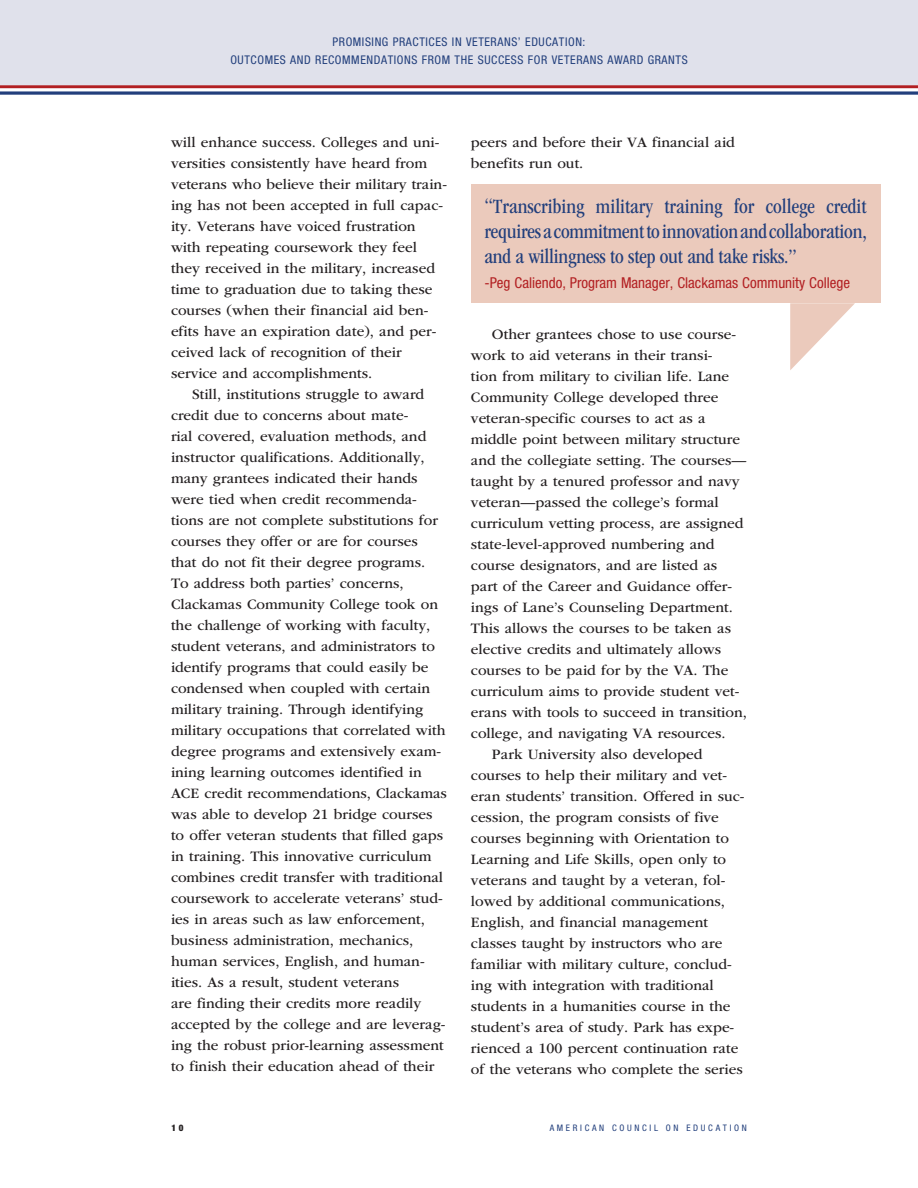
<style>
.page{position:relative;width:918px;height:1188px;background:#fff}
.page>*{position:absolute;margin:0;border:0;box-sizing:border-box;transform-origin:0 0}
.t1{font:condensed 21px/25.2px "ITC Garamond Std";letter-spacing:-.01em;color:#223f7c;text-align:justify}
.t2{font:15px/21px "ITC Garamond Std";color:#231f20}
.t3{font:condensed 15px "Helvetica Neue LT Std";color:#b21f22}
.t4{font:condensed 12px/18px "Helvetica Neue LT Std";letter-spacing:.05em;color:#223f7c;text-align:center}
.t5{font:condensed 9px "Helvetica Neue LT Std";letter-spacing:.3em;color:#223f7c}
.t6{font:900 condensed 9px "Helvetica Neue LT Std";color:#231f20}
</style>
<div class="page">
<div style="left:0;top:0;width:918px;height:90px;background:#e0e1eb"></div>
<svg style="left:0;top:85px;width:917px;height:3px;background:#b63336"></svg>
<svg style="left:0;top:88px;width:917px;height:2px;background:#f4e6e7"></svg>
<svg style="left:0;top:91px;width:917px;height:4px;background:#4c6495"></svg>
<svg style="left:790px;top:303px;width:65px;height:67px"></svg>
<div style="left:471px;top:184px;width:409px;height:119px;background:#ebcabc"></div>
<p class="t4" style="left:230px;top:32px;width:458px">PROMISING PRACTICES IN VETERANS’ EDUCATION:<br>OUTCOMES AND RECOMMENDATIONS FRO M THE SUCCESS FOR VETERANS AWARD GRANTS</p>
<p class="t2" style="left:171px;top:132px;width:270px">will enhance success. Colleges and uni-</p>
<p class="t2" style="left:171px;top:153px;width:258px">versities consistently have heard from</p>
<p class="t2" style="left:171px;top:174px;width:277px">veterans who believe their military train-</p>
<p class="t2" style="left:171px;top:195px;width:273px">ing has not been accepted in full capac-</p>
<p class="t2" style="left:171px;top:216px;width:246px">ity. Veterans have voiced frustration</p>
<p class="t2" style="left:171px;top:237px;width:247px">with repeating coursework they feel</p>
<p class="t2" style="left:171px;top:258px;width:266px">they received in the military, increased</p>
<p class="t2" style="left:171px;top:279px;width:263px">time to graduation due to taking these</p>
<p class="t2" style="left:171px;top:300px;width:259px">courses (when their financial aid ben-</p>
<p class="t2" style="left:171px;top:321px;width:267px">efits have an expiration date), and per-</p>
<p class="t2" style="left:171px;top:342px;width:232px">ceived lack of recognition of their</p>
<p class="t2" style="left:171px;top:363px;width:203px">service and accomplishments.</p>
<p class="t2" style="left:192px;top:384px;width:234px">Still, institutions struggle to award</p>
<p class="t2" style="left:171px;top:405px;width:239px">credit due to concerns about mate-</p>
<p class="t2" style="left:171px;top:426px;width:257px">rial covered, evaluation methods, and</p>
<p class="t2" style="left:171px;top:447px;width:255px">instructor qualifications. Additionally,</p>
<p class="t2" style="left:171px;top:468px;width:248px">many grantees indicated their hands</p>
<p class="t2" style="left:171px;top:489px;width:247px">were tied when credit recommenda-</p>
<p class="t2" style="left:171px;top:510px;width:268px">tions are not complete substitutions for</p>
<p class="t2" style="left:171px;top:531px;width:248px">courses they offer or are for courses</p>
<p class="t2" style="left:171px;top:552px;width:256px">that do not fit their degree programs.</p>
<p class="t2" style="left:171px;top:573px;width:234px">To address both parties’ concerns,</p>
<p class="t2" style="left:171px;top:594px;width:269px">Clackamas Community College took on</p>
<p class="t2" style="left:171px;top:615px;width:261px">the challenge of working with faculty,</p>
<p class="t2" style="left:171px;top:636px;width:265px">student veterans, and administrators to</p>
<p class="t2" style="left:171px;top:657px;width:259px">identify programs that could easily be</p>
<p class="t2" style="left:171px;top:678px;width:261px">condensed when coupled with certain</p>
<p class="t2" style="left:171px;top:699px;width:254px">military training. Through identifying</p>
<p class="t2" style="left:171px;top:720px;width:276px">military occupations that correlated with</p>
<p class="t2" style="left:171px;top:741px;width:272px">degree programs and extensively exam-</p>
<p class="t2" style="left:171px;top:762px;width:252px">ining learning outcomes identified in</p>
<p class="t2" style="left:171px;top:783px;width:277px">ACE credit recommendations, Clackamas</p>
<p class="t2" style="left:171px;top:804px;width:263px">was able to develop 21 bridge courses</p>
<p class="t2" style="left:171px;top:825px;width:274px">to offer veteran students that filled gaps</p>
<p class="t2" style="left:171px;top:846px;width:262px">in training. This innovative curriculum</p>
<p class="t2" style="left:171px;top:867px;width:274px">combines credit transfer with traditional</p>
<p class="t2" style="left:171px;top:888px;width:273px">coursework to accelerate veterans’ stud-</p>
<p class="t2" style="left:171px;top:909px;width:255px">ies in areas such as law enforcement,</p>
<p class="t2" style="left:171px;top:930px;width:244px">business administration, mechanics,</p>
<p class="t2" style="left:171px;top:951px;width:255px">human services, English, and human-</p>
<p class="t2" style="left:171px;top:972px;width:230px">ities. As a result, student veterans</p>
<p class="t2" style="left:171px;top:993px;width:252px">are finding their credits more readily</p>
<p class="t2" style="left:171px;top:1014px;width:276px">accepted by the college and are leverag-</p>
<p class="t2" style="left:171px;top:1035px;width:274px">ing the robust prior-learning assessment</p>
<p class="t2" style="left:171px;top:1056px;width:265px">to finish their education ahead of their</p>
<p class="t2" style="left:471px;top:132px;width:265px">peers and before their VA financial aid benefits run out.</p>
<h1 class="t1" style="left:484px;top:194px;width:384px">“Transcribing military training for college credit requires a commitment to innovation and collaboration, and a willingness to step out and take risks.”</h1>
<p class="t3" style="left:484px;top:274px;width:367px">-PEG CALIENDO, PROGRAM MANAGER, CLACKAMAS COMMUNITY COLLEGE</p>
<p class="t2" style="left:492px;top:324px;width:246px">Other grantees chose to use course-</p>
<p class="t2" style="left:471px;top:345px;width:243px">work to aid veterans in their transi-</p>
<p class="t2" style="left:471px;top:366px;width:260px">tion from military to civilian life. Lane</p>
<p class="t2" style="left:471px;top:387px;width:249px">Community College developed three</p>
<p class="t2" style="left:471px;top:408px;width:236px">veteran-specific courses to act as a</p>
<p class="t2" style="left:471px;top:429px;width:271px">middle point between military structure</p>
<p class="t2" style="left:471px;top:450px;width:277px">and the collegiate setting. The courses—</p>
<p class="t2" style="left:471px;top:471px;width:270px">taught by a tenured professor and navy</p>
<p class="t2" style="left:471px;top:492px;width:249px">veteran—passed the college’s formal</p>
<p class="t2" style="left:471px;top:513px;width:274px">curriculum vetting process, are assigned</p>
<p class="t2" style="left:471px;top:534px;width:245px">state-level-approved numbering and</p>
<p class="t2" style="left:471px;top:555px;width:248px">course designators, and are listed as</p>
<p class="t2" style="left:471px;top:576px;width:263px">part of the Career and Guidance offer-</p>
<p class="t2" style="left:471px;top:597px;width:263px">ings of Lane’s Counseling Department.</p>
<p class="t2" style="left:471px;top:618px;width:262px">This allows the courses to be taken as</p>
<p class="t2" style="left:471px;top:639px;width:252px">elective credits and ultimately allows</p>
<p class="t2" style="left:471px;top:660px;width:259px">courses to be paid for by the VA. The</p>
<p class="t2" style="left:471px;top:681px;width:270px">curriculum aims to provide student vet-</p>
<p class="t2" style="left:471px;top:702px;width:277px">erans with tools to succeed in transition,</p>
<p class="t2" style="left:471px;top:723px;width:256px">college, and navigating VA resources.</p>
<p class="t2" style="left:492px;top:744px;width:212px">Park University also developed</p>
<p class="t2" style="left:471px;top:765px;width:258px">courses to help their military and vet-</p>
<p class="t2" style="left:471px;top:786px;width:275px">eran students’ transition. Offered in suc-</p>
<p class="t2" style="left:471px;top:807px;width:249px">cession, the program consists of five</p>
<p class="t2" style="left:471px;top:828px;width:259px">courses beginning with Orientation to</p>
<p class="t2" style="left:471px;top:849px;width:257px">Learning and Life Skills, open only to</p>
<p class="t2" style="left:471px;top:870px;width:256px">veterans and taught by a veteran, fol-</p>
<p class="t2" style="left:471px;top:891px;width:256px">lowed by additional communications,</p>
<p class="t2" style="left:471px;top:912px;width:239px">English, and financial management</p>
<p class="t2" style="left:471px;top:933px;width:253px">classes taught by instructors who are</p>
<p class="t2" style="left:471px;top:954px;width:262px">familiar with military culture, conclud-</p>
<p class="t2" style="left:471px;top:975px;width:244px">ing with integration with traditional</p>
<p class="t2" style="left:471px;top:996px;width:261px">students in a humanities course in the</p>
<p class="t2" style="left:471px;top:1017px;width:265px">student’s area of study. Park has expe-</p>
<p class="t2" style="left:471px;top:1038px;width:269px">rienced a 100 percent continuation rate</p>
<p class="t2" style="left:471px;top:1059px;width:273px">of the veterans who complete the series</p>
<p class="t6" style="left:171px;top:1122px;width:14px">1 0</p>
<p class="t5" style="left:550px;top:1123px;width:199px">AMER ICAN CO UNCIL O N EDUCATIO N</p>
</div>
